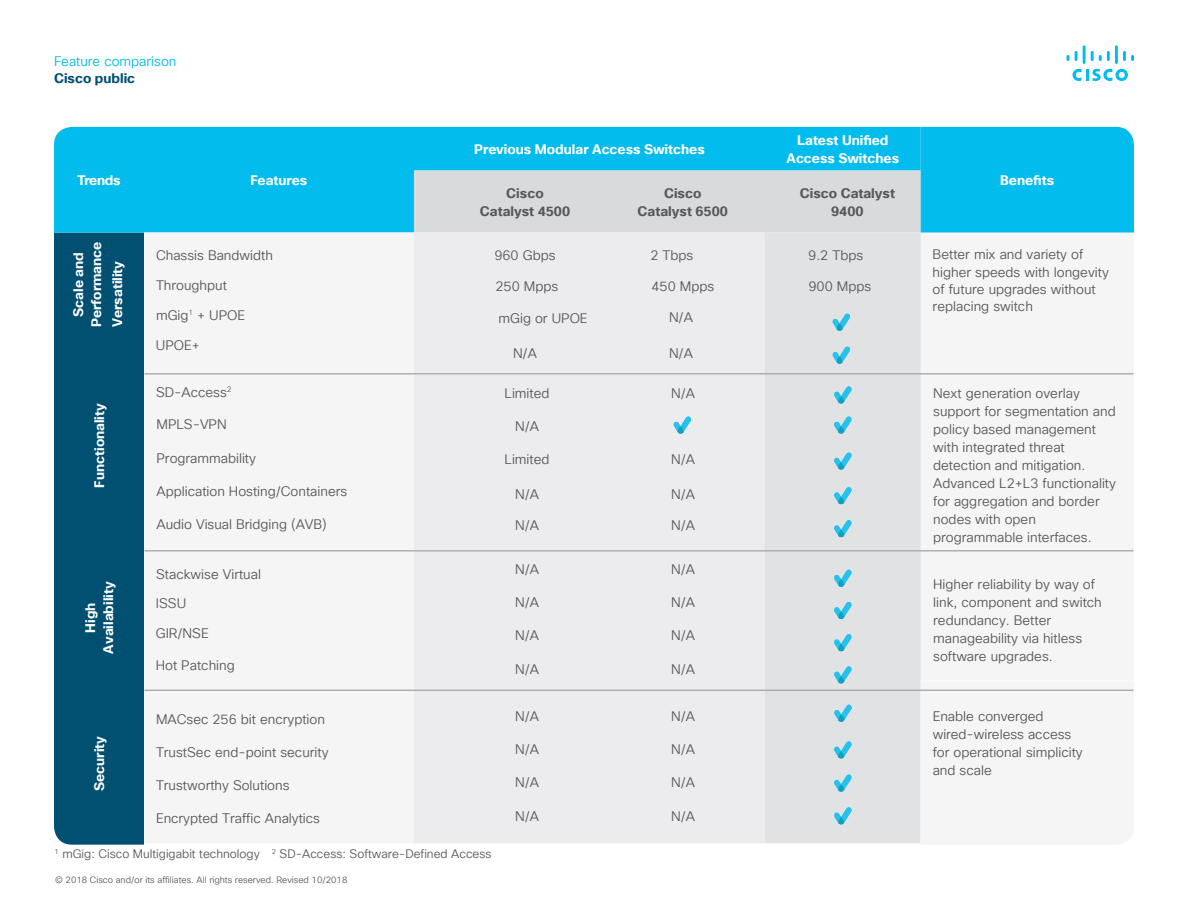
<style>
.page{position:relative;width:1188px;height:918px;background:#fff}
.page>*{position:absolute;margin:0;border:0;box-sizing:border-box;transform-origin:0 0}
.t1{font:13.5px/18px "Cisco Sans TT Light";color:#57585a}
.t2{font:700 13.5px/18px "Cisco Sans TT";color:#fff;text-align:center}
.t3{font:700 13.5px/18px "Cisco Sans TT";color:#57585a;text-align:center}
.t4{font:13.5px "Cisco Sans TT Light";color:#01bcec}
.t5{font:700 13.5px "Cisco Sans TT";color:#005073}
.t6{font:12px "Cisco Sans TT Light";color:#57585a}
.t7{font:9px "Cisco Sans TT Light";color:#57585a}
.s1{font-style:inherit}
</style>
<div class="page">
<svg style="left:1073px;top:69px;width:55px;height:12px"></svg>
<svg style="left:1067px;top:55px;width:2px;height:6px"></svg>
<svg style="left:1075px;top:51px;width:3px;height:10px"></svg>
<hr style="left:1083px;top:45px;width:3px;height:19px;background:#01bcec">
<svg style="left:1091px;top:51px;width:19px;height:10px"></svg>
<hr style="left:1115px;top:45px;width:3px;height:19px;background:#01bcec">
<svg style="left:1123px;top:51px;width:11px;height:10px"></svg>
<div style="left:144px;top:127px;width:270px;height:105px;background:#01bcec"></div>
<div style="left:414px;top:233px;width:351px;height:457px;background:#ececee"></div>
<div style="left:765px;top:233px;width:156px;height:457px;background:#e1e2e4"></div>
<svg style="left:414px;top:691px;width:507px;height:152px;background:#e8e9eb"></svg>
<svg style="left:414px;top:127px;width:720px;height:106px;background:#5bc8e5"></svg>
<svg style="left:833px;top:384px;width:19px;height:22px"></svg>
<svg style="left:832px;top:344px;width:19px;height:23px"></svg>
<svg style="left:833px;top:414px;width:19px;height:23px"></svg>
<svg style="left:833px;top:702px;width:19px;height:23px"></svg>
<svg style="left:833px;top:567px;width:19px;height:23px"></svg>
<svg style="left:833px;top:599px;width:19px;height:23px"></svg>
<svg style="left:833px;top:631px;width:19px;height:23px"></svg>
<svg style="left:833px;top:664px;width:19px;height:22px"></svg>
<svg style="left:54px;top:127px;width:90px;height:718px;background:#016084"></svg>
<svg style="left:921px;top:689px;width:213px;height:1px"></svg>
<svg style="left:833px;top:739px;width:19px;height:22px"></svg>
<svg style="left:833px;top:772px;width:19px;height:23px"></svg>
<svg style="left:833px;top:804px;width:19px;height:23px"></svg>
<hr style="left:144px;top:690px;width:990px;height:1px;background:#a8a9ad">
<hr style="left:144px;top:550px;width:990px;height:1px;background:#a8a9ad">
<hr style="left:144px;top:373px;width:990px;height:1px;background:#a8a9ad">
<svg style="left:833px;top:517px;width:19px;height:23px"></svg>
<svg style="left:833px;top:484px;width:19px;height:23px"></svg>
<svg style="left:832px;top:311px;width:19px;height:23px"></svg>
<svg style="left:673px;top:414px;width:19px;height:23px"></svg>
<svg style="left:833px;top:450px;width:19px;height:23px"></svg>
<p class="t4" style="left:54px;top:53px;width:124px">Feature comparison</p>
<p class="t5" style="left:54px;top:69px;width:83px">Cisco public</p>
<p class="t2" style="left:77px;top:172px;width:45px">Trends</p>
<p class="t2" style="left:251px;top:172px;width:58px">Features</p>
<p class="t2" style="left:474px;top:141px;width:232px">Previous Modular Access Switches</p>
<p class="t2" style="left:787px;top:132px;width:114px">Latest Unified<br>Access Switches</p>
<p class="t2" style="left:1000px;top:172px;width:55px">Benefits</p>
<p class="t3" style="left:638px;top:184px;width:92px">Cisco<br>Catalyst <span class="s1">6</span>500</p>
<p class="t1" style="left:650px;top:246px;width:44px">2 Tbps</p>
<p class="t1" style="left:652px;top:278px;width:64px">450 Mpps</p>
<p class="t3" style="left:480px;top:184px;width:92px">Cisco<br>Catalyst 4500</p>
<p class="t3" style="left:800px;top:184px;width:97px">Cisco Catalyst<br>9400</p>
<p class="t2" style="left:70px;top:327px;width:87px;rotate:-90deg">Scale and<br>Performance</p>
<p class="t1" style="left:156px;top:246px;width:118px">Chassis Bandwidth</p>
<p class="t1" style="left:494px;top:246px;width:63px">960 Gbps</p>
<p class="t1" style="left:808px;top:246px;width:56px">9.2 Tbps</p>
<p class="t1" style="left:933px;top:247px;width:178px;line-height:17.2px">Better mix and variety of higher speeds with longevity of future upgrades without replacing switch</p>
<p class="t2" style="left:109px;top:327px;width:68px;rotate:-90deg">Versatility</p>
<p class="t1" style="left:156px;top:276px;width:72px">Throughput</p>
<p class="t1" style="left:496px;top:278px;width:64px">250 Mpps</p>
<p class="t1" style="left:809px;top:278px;width:64px">900 Mpps</p>
<p class="t1" style="left:156px;top:306px;width:91px">mGig<sup>1</sup> + UPOE</p>
<p class="t1" style="left:499px;top:309px;width:91px">mGig or UPOE</p>
<p class="t1" style="left:669px;top:308px;width:25px">N/A</p>
<p class="t1" style="left:156px;top:337px;width:46px">UPOE+</p>
<p class="t2" style="left:91px;top:488px;width:86px;rotate:-90deg">Functionality</p>
<p class="t2" style="left:82px;top:654px;width:73px;rotate:-90deg">High<br>Availability</p>
<p class="t2" style="left:91px;top:791px;width:56px;rotate:-90deg">Security</p>
<p class="t1" style="left:156px;top:383px;width:77px">SD-Access<sup>2</sup></p>
<p class="t1" style="left:157px;top:415px;width:72px">MPLS-VPN</p>
<p class="t1" style="left:157px;top:450px;width:101px">Programmability</p>
<p class="t1" style="left:157px;top:483px;width:192px">Application Hosting/Containers</p>
<p class="t1" style="left:157px;top:516px;width:172px">Audio Visual Bridging (AVB)</p>
<p class="t1" style="left:156px;top:560px;width:107px;line-height:28.8px">Stackwise Virtual<br>ISSU</p>
<p class="t1" style="left:156px;top:625px;width:54px">GIR/NSE</p>
<p class="t1" style="left:156px;top:656px;width:80px">Hot Patching</p>
<p class="t1" style="left:156px;top:711px;width:170px">MACsec 256 bit encryption</p>
<p class="t1" style="left:156px;top:744px;width:174px">TrustSec end-point security</p>
<p class="t1" style="left:156px;top:776px;width:135px">Trustworthy Solutions</p>
<p class="t1" style="left:156px;top:810px;width:166px">Encrypted Traffic Analytics</p>
<p class="t6" style="left:55px;top:846px;width:438px"><sup>1</sup> mGig: Cisco Multigigabit technology <sup>2</sup> SD-Access: Software-Defined Access</p>
<p class="t7" style="left:55px;top:874px;width:294px">© 2018 Cisco and/or its affiliates. All rights reserved. Revised 10/2018</p>
<p class="t1" style="left:513px;top:344px;width:25px">N/A</p>
<p class="t1" style="left:505px;top:385px;width:46px">Limited</p>
<p class="t1" style="left:515px;top:418px;width:25px">N/A</p>
<p class="t1" style="left:505px;top:451px;width:46px">Limited</p>
<p class="t1" style="left:515px;top:485px;width:25px">N/A</p>
<p class="t1" style="left:669px;top:344px;width:25px">N/A</p>
<p class="t1" style="left:671px;top:385px;width:25px">N/A</p>
<p class="t1" style="left:671px;top:451px;width:25px">N/A</p>
<p class="t1" style="left:671px;top:486px;width:25px">N/A</p>
<p class="t1" style="left:515px;top:517px;width:25px">N/A</p>
<p class="t1" style="left:671px;top:517px;width:25px">N/A</p>
<p class="t1" style="left:515px;top:560px;width:25px">N/A</p>
<p class="t1" style="left:515px;top:593px;width:25px">N/A</p>
<p class="t1" style="left:515px;top:626px;width:25px">N/A</p>
<p class="t1" style="left:515px;top:661px;width:25px">N/A</p>
<p class="t1" style="left:515px;top:707px;width:25px">N/A</p>
<p class="t1" style="left:515px;top:740px;width:25px">N/A</p>
<p class="t1" style="left:515px;top:773px;width:25px">N/A</p>
<p class="t1" style="left:515px;top:808px;width:25px">N/A</p>
<p class="t1" style="left:671px;top:560px;width:25px">N/A</p>
<p class="t1" style="left:671px;top:593px;width:25px">N/A</p>
<p class="t1" style="left:671px;top:626px;width:25px">N/A</p>
<p class="t1" style="left:671px;top:661px;width:25px">N/A</p>
<p class="t1" style="left:671px;top:707px;width:25px">N/A</p>
<p class="t1" style="left:671px;top:740px;width:25px">N/A</p>
<p class="t1" style="left:671px;top:773px;width:25px">N/A</p>
<p class="t1" style="left:671px;top:808px;width:25px">N/A</p>
<p class="t1" style="left:933px;top:385px;width:184px">Next generation overlay support for segmentation and policy based management with integrated threat detection and mitigation.<br>Advanced L2+L3 functionality for aggregation and border nodes with open programmable interfaces.</p>
<p class="t1" style="left:933px;top:576px;width:170px">Higher reliability by way of link, component and switch redundancy. Better manageability via hitless software upgrades.</p>
<p class="t1" style="left:933px;top:708px;width:152px">Enable converged wired-wireless access for operational simplicity and scale</p>
</div>
